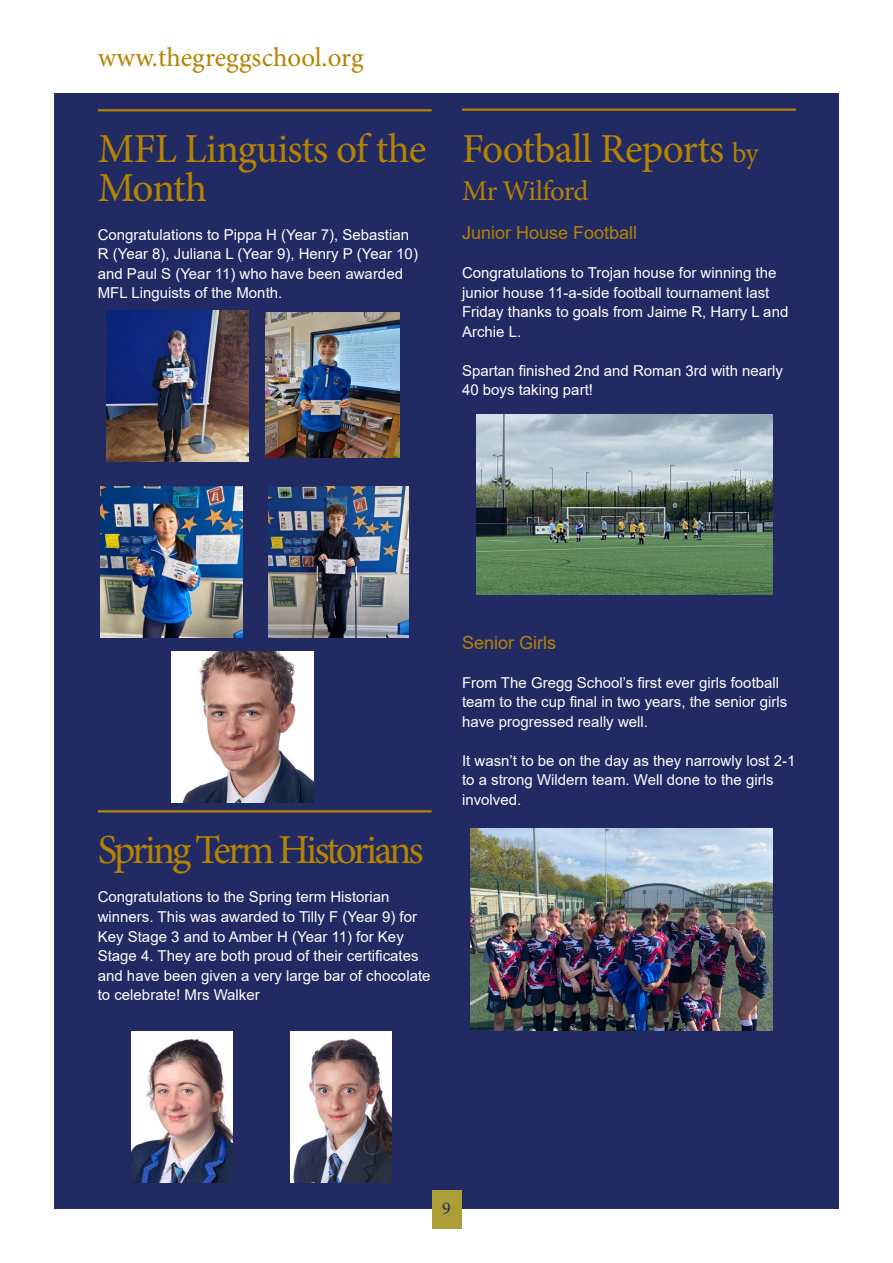
<style>
.page{position:relative;width:893px;height:1263px;background:#fff}
.page>*{position:absolute;margin:0;border:0;box-sizing:border-box;transform-origin:0 0}
.t1{font:41.25px/38.4px "Minion Pro";letter-spacing:-.03em;color:#b48300}
.t2{font:41.25px "Minion Pro";letter-spacing:-.075em;color:#b48300}
.t3{font:28.5px "Minion Pro";letter-spacing:-.03em;color:#b48300}
.t4{font:27px "Minion Pro";color:#b48300}
.Paragraph_Style_1{font:18px "Arial";color:#b48300}
.t5{font:18px "Minion Pro";color:#222a64}
.Paragraph_Style_1-2{font:15px/19.5px "Arial";color:#fff}
.s1{font-size:28.5px}
</style>
<div class="page">
<div style="left:54px;top:94px;width:785px;height:1115px;background:#222a64"></div>
<div style="left:432px;top:1191px;width:29px;height:38px;background:#ad9d36"></div>
<hr style="left:98px;top:109px;width:334px;height:2px;background:#b48300">
<hr style="left:98px;top:810px;width:334px;height:2px;background:#b48300">
<img style="left:106px;top:311px;width:142px;height:151px">
<img style="left:265px;top:313px;width:134px;height:144px">
<img style="left:291px;top:1031px;width:100px;height:151px">
<hr style="left:462px;top:109px;width:334px;height:2px;background:#b48300">
<img style="left:476px;top:415px;width:296px;height:179px">
<img style="left:471px;top:828px;width:301px;height:202px">
<img style="left:101px;top:487px;width:142px;height:151px">
<img style="left:269px;top:487px;width:139px;height:151px">
<img style="left:172px;top:651px;width:142px;height:151px">
<img style="left:132px;top:1031px;width:100px;height:151px">
<p class="t4" style="left:98px;top:40px;width:267px">www.thegreggschool.org</p>
<p class="t1" style="left:98px;top:130px;width:330px">MFL Linguists of the<br>Month</p>
<p class="Paragraph_Style_1-2" style="left:98px;top:225px;width:322px">Congratulations to Pippa H (Year 7), Sebastian R (Year 8), Juliana L (Year 9), Henry P (Year 10) and Paul S (Year 11) who have been awarded MFL Linguists of the Month.</p>
<p class="t1" style="left:462px;top:130px;width:298px">Football Reports <span class="s1">by</span></p>
<p class="t3" style="left:462px;top:172px;width:128px">Mr Wilford</p>
<p class="Paragraph_Style_1" style="left:462px;top:221px;width:177px">Junior House Football</p>
<p class="Paragraph_Style_1-2" style="left:462px;top:263px;width:328px">Congratulations to Trojan house for winning the junior house 11-a-side football tournament last Friday thanks to goals from Jaime R, Harry L and Archie L.</p>
<p class="Paragraph_Style_1-2" style="left:462px;top:361px;width:322px">Spartan finished 2nd and Roman 3rd with nearly<br>40 boys taking part!</p>
<p class="t2" style="left:98px;top:823px;width:327px">Spring Term Historians</p>
<p class="Paragraph_Style_1-2" style="left:98px;top:887px;width:334px">Congratulations to the Spring term Historian winners. This was awarded to Tilly F (Year 9) for Key Stage 3 and to Amber H (Year 11) for Key Stage 4. They are both proud of their certificates and have been given a very large bar of chocolate to celebrate! Mrs Walker</p>
<p class="Paragraph_Style_1" style="left:462px;top:630px;width:96px">Senior Girls</p>
<p class="Paragraph_Style_1-2" style="left:462px;top:673px;width:327px">From The Gregg School’s first ever girls football team to the cup final in two years, the senior girls have progressed really well.</p>
<p class="Paragraph_Style_1-2" style="left:462px;top:751px;width:335px">It wasn’t to be on the day as they narrowly lost 2-1 to a strong Wildern team. Well done to the girls involved.</p>
<p class="t5" style="left:442px;top:1196px;width:10px">9</p>
</div>
